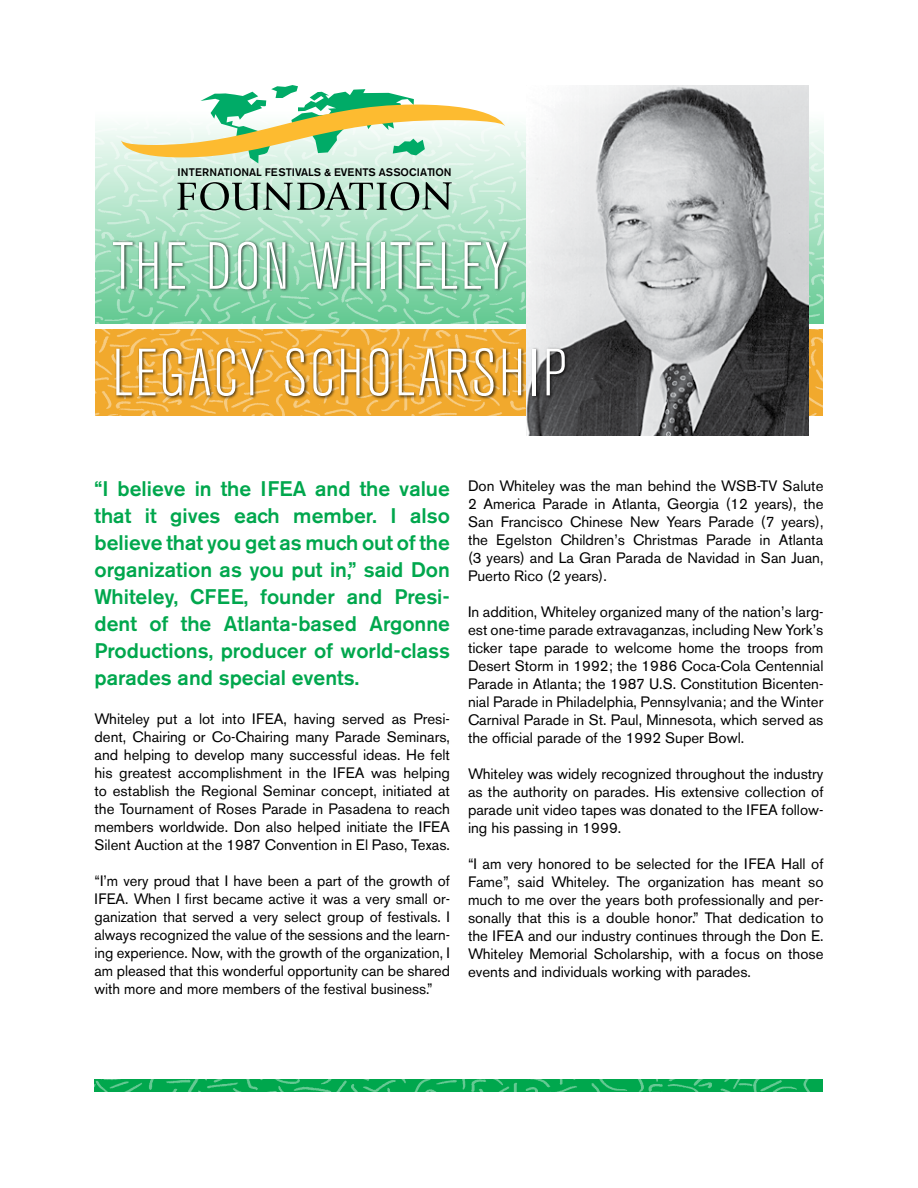
<style>
.page{position:relative;width:918px;height:1188px;background:#fff}
.page>*{position:absolute;margin:0;border:0;box-sizing:border-box;transform-origin:0 0}
.t1{font:300 condensed 66px/106.5px "Akzidenz Grotesk BE";letter-spacing:.035em;color:#fff}
.t2{font:500 21px/27px "Akzidenz Grotesk BE";color:#00a74d;text-align:justify}
.t3{font:15px/18px "Akzidenz Grotesk BE";color:#000;text-align:justify}
.t4{font:500 10.95px "Akzidenz Grotesk BE";color:#000}
</style>
<div class="page">
<img style="left:95px;top:89px;width:729px;height:327px">
<img style="left:526px;top:85px;width:282px;height:350px">
<div style="left:111px;top:240px;width:457px;height:160px;background:#000;opacity:.75"></div>
<img style="left:94px;top:1079px;width:720px;height:13px">
<svg style="left:121px;top:85px;width:384px;height:78px"></svg>
<svg style="left:177px;top:182px;width:275px;height:28px;background:#90ad9d"></svg>
<p class="t4" style="left:177px;top:166px;width:276px">INTERNATIONAL FESTIVALS &amp; EVENTS ASSOCIATION</p>
<h1 class="t1" style="left:112px;top:215px;width:457px">THE DON WHITELEY<br>LEGACY SCHOLARSHIP</h1>
<p class="t2" style="left:94px;top:475px;width:357px">“I believe in the IFEA and the value that it gives each member. I also believe that you get as much out of the organization as you put in,” said Don Whiteley, CFEE, founder and Presi&shy;dent of the Atlanta-based Argonne Productions, producer of world-class parades and special events.</p>
<p class="t3" style="left:94px;top:710px;width:357px">Whiteley put a lot into IFEA, having served as Presi&shy;dent, Chairing or Co-Chairing many Parade Seminars, and helping to develop many successful ideas. He felt his greatest accomplishment in the IFEA was helping to establish the Regional Seminar concept, initiated at the Tournament of Roses Parade in Pasadena to reach members worldwide. Don also helped initiate the IFEA Silent Auction at the 1987 Convention in El Paso, Texas.</p>
<p class="t3" style="left:94px;top:872px;width:357px">“I’m very proud that I have been a part of the growth of IFEA. When I first became active it was a very small or&shy;ganization that served a very select group of festivals. I always recognized the value of the sessions and the learn&shy;ing experience. Now, with the growth of the organization, I am pleased that this wonderful opportunity can be shared with more and more members of the festival business.”</p>
<p class="t3" style="left:468px;top:477px;width:357px">Don Whiteley was the man behind the WSB-TV Salute 2 America Parade in Atlanta, Georgia (12 years), the San Francisco Chinese New Years Parade (7 years), the Egelston Children’s Christmas Parade in Atlanta (3 years) and La Gran Parada de Navidad in San Juan, Puerto Rico (2 years).</p>
<p class="t3" style="left:468px;top:603px;width:357px">In addition, Whiteley organized many of the nation’s larg&shy;est one-time parade extravaganzas, including New York’s ticker tape parade to welcome home the troops from Desert Storm in 1992; the 1986 Coca-Cola Centennial Parade in Atlanta; the 1987 U.S. Constitution Bicenten&shy;nial Parade in Philadelphia, Pennsylvania; and the Winter Carnival Parade in St. Paul, Minnesota, which served as the official parade of the 1992 Super Bowl.</p>
<p class="t3" style="left:468px;top:765px;width:357px">Whiteley was widely recognized throughout the industry as the authority on parades. His extensive collection of parade unit video tapes was donated to the IFEA follow&shy;ing his passing in 1999.</p>
<p class="t3" style="left:468px;top:855px;width:357px">“I am very honored to be selected for the IFEA Hall of Fame”, said Whiteley. The organization has meant so much to me over the years both professionally and per&shy;sonally that this is a double honor.” That dedication to the IFEA and our industry continues through the Don E.<br>Whiteley Memorial Scholarship, with a focus on those events and individuals working with parades.</p>
</div>
